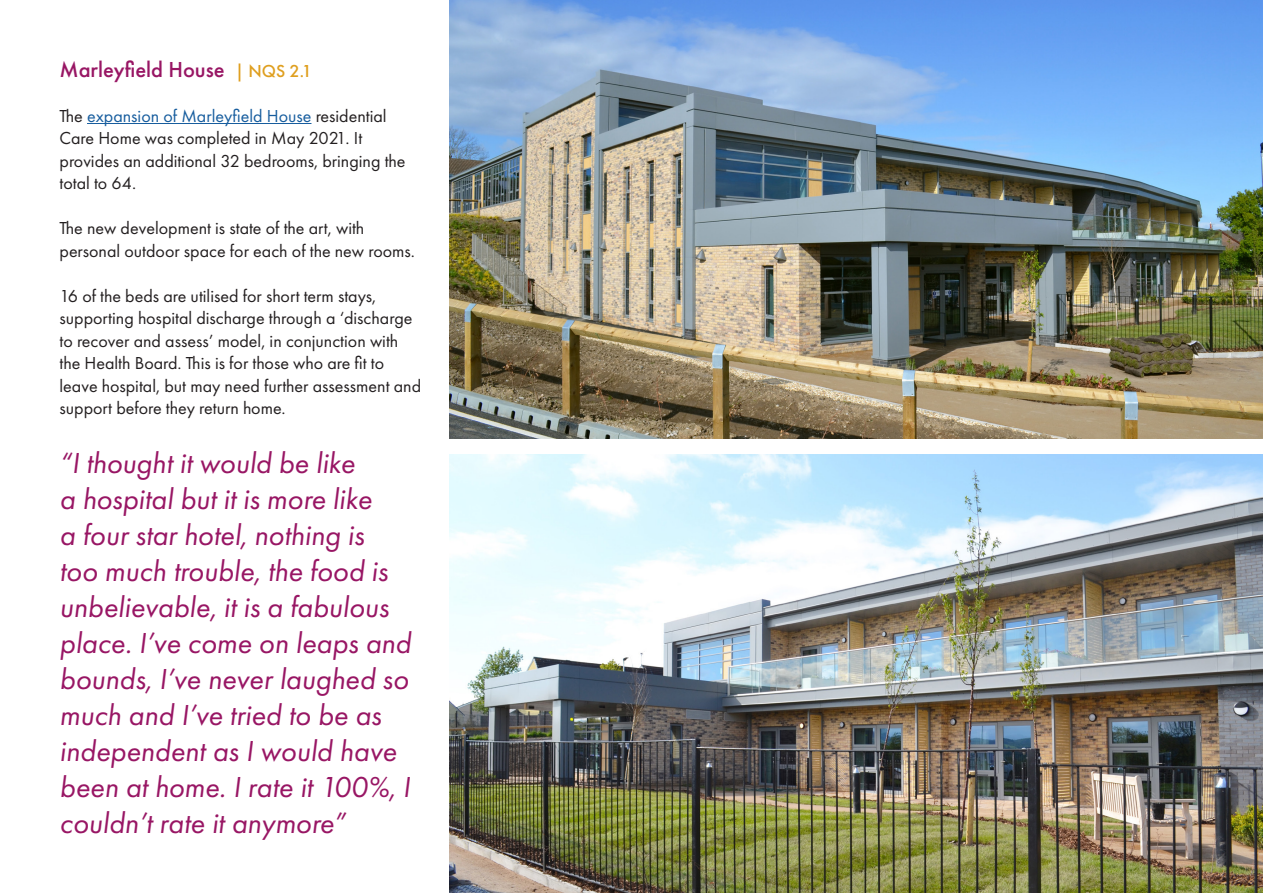
<style>
.page{position:relative;width:1263px;height:893px;background:#fff}
.page>*{position:absolute;margin:0;border:0;box-sizing:border-box;transform-origin:0 0}
.t1{font:italic 30px/36px "Futura PT";color:#981664}
.t2{font:500 22.5px "Futura PT";color:#981664}
.t3{font:18px/22.5px "Futura PT";color:#231f20}
.s1{font-size:18px;color:#df9f1f}
.s2{color:#175d9e}
</style>
<div class="page">
<hr style="left:87px;top:123px;width:224px;height:1px;background:#175d9e">
<img style="left:449px;top:455px;width:814px;height:438px">
<img style="left:449px;top:0;width:814px;height:438px">
<p class="t2" style="left:60px;top:56px;width:254px">Marleyfield House <span class="s1">| NQS 2.1</span></p>
<p class="t3" style="left:60px;top:104px;width:347px">The <span class="s2">expansion of Marleyfield House</span> residential Care Home was completed in May 2021. It provides an additional 32 bedrooms, bringing the total to 64.</p>
<p class="t3" style="left:60px;top:217px;width:357px">The new development is state of the art, with personal outdoor space for each of the new rooms.</p>
<p class="t3" style="left:60px;top:284px;width:363px">16 of the beds are utilised for short term stays, supporting hospital discharge through a ‘discharge to recover and assess’ model, in conjunction with the Health Board. This is for those who are fit to leave hospital, but may need further assessment and support before they return home.</p>
<p class="t1" style="left:60px;top:445px;width:353px">“I thought it would be like<br>a hospital but it is more like<br>a four star hotel, nothing is<br>too much trouble, the food is unbelievable, it is a fabulous place. I’ve come on leaps and bounds, I’ve never laughed so much and I’ve tried to be as independent as I would have been at home. I rate it 100%, I couldn’t rate it anymore”</p>
</div>
